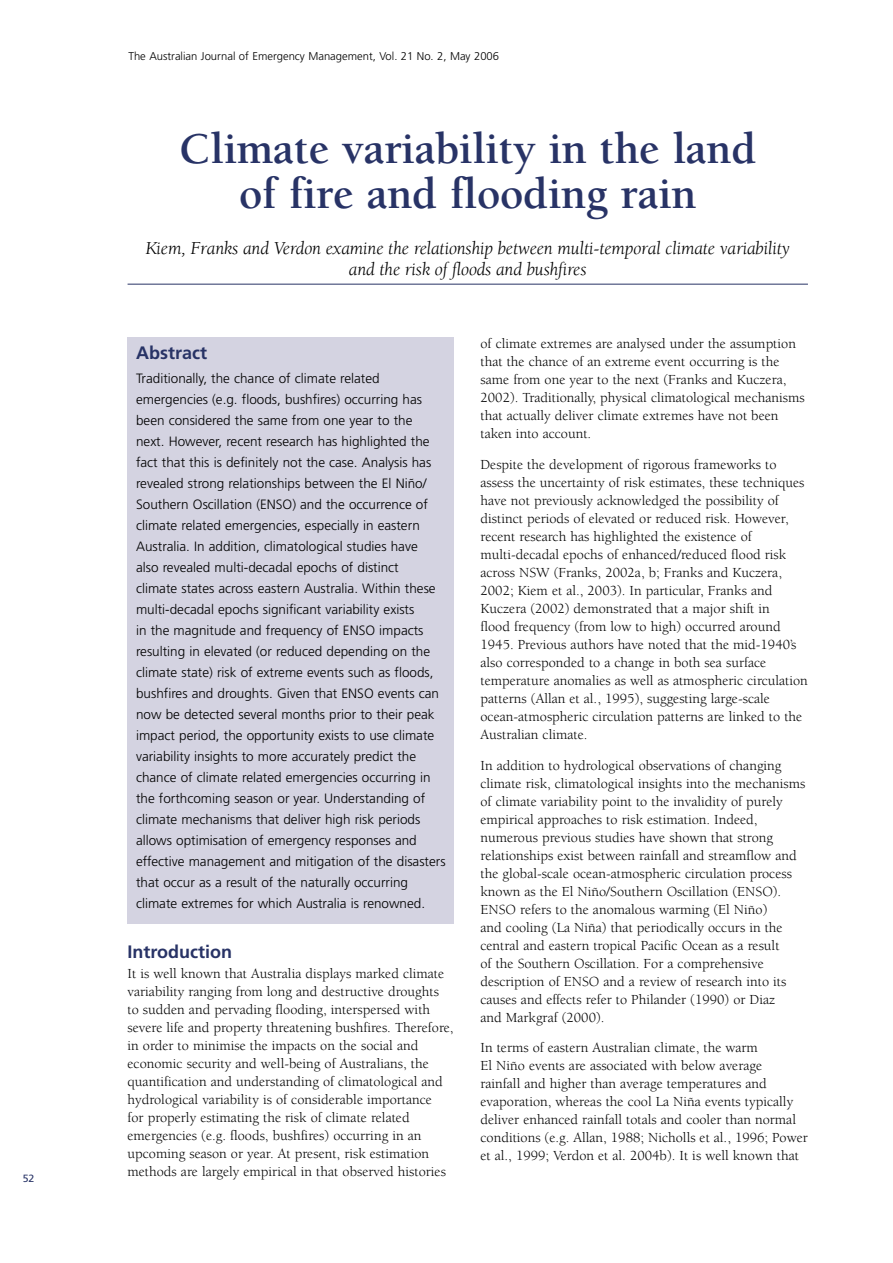
<style>
.page{position:relative;width:893px;height:1263px;background:#fff}
.page>*{position:absolute;margin:0;border:0;box-sizing:border-box;transform-origin:0 0}
.heading_1__general{font:700 45px/45px "Berkeley";letter-spacing:-.005em;color:#283366;text-align:center}
.heading_1_sub_line{font:italic 18.75px/21px "Berkeley";letter-spacing:-.01em;color:#000;text-align:center}
.t1{font:700 18px "Frutiger";color:#283366}
.body{font:14.25px/18px "Berkeley";color:#000}
.Body_no{font:14.25px/18px "Berkeley";color:#000}
.intro_text{font:300 13.5px/21px "Frutiger";color:#000}
.t2{font:300 11.25px "Frutiger";color:#000}
.t3{font:10.5px "Frutiger";color:#283366}
</style>
<div class="page">
<div style="left:128px;top:337px;width:326px;height:587px;background:#d4d3e1"></div>
<hr style="left:128px;top:284px;width:680px;height:1px;background:#283366">
<p class="t3" style="left:23px;top:1172px;width:13px">52</p>
<p class="t2" style="left:128px;top:49px;width:372px">The Australian Journal of Emergency Management, Vol. 21 No. 2, May 2006</p>
<p class="heading_1__general" style="left:179px;top:127px;width:579px">Climate variability in the land of fire and flooding rain</p>
<p class="heading_1_sub_line" style="left:145px;top:238px;width:646px">Kiem, Franks and Verdon examine the relationship between multi-temporal climate variability and the risk of floods and bushfires</p>
<p class="t1" style="left:136px;top:342px;width:72px">Abstract</p>
<p class="intro_text" style="left:136px;top:367px;width:311px">Traditionally, the chance of climate related emergencies (e.g. floods, bushfires) occurring has been considered the same from one year to the<br>next. However, recent research has highlighted the fact that this is definitely not the case. Analysis has revealed strong relationships between the El Niño/ Southern Oscillation (ENSO) and the occurrence of climate related emergencies, especially in eastern Australia. In addition, climatological studies have<br>also revealed multi-decadal epochs of distinct<br>climate states across eastern Australia. Within these multi-decadal epochs significant variability exists<br>in the magnitude and frequency of ENSO impacts resulting in elevated (or reduced depending on the climate state) risk of extreme events such as floods, bushfires and droughts. Given that ENSO events can now be detected several months prior to their peak impact period, the opportunity exists to use climate variability insights to more accurately predict the chance of climate related emergencies occurring in the forthcoming season or year. Understanding of climate mechanisms that deliver high risk periods allows optimisation of emergency responses and effective management and mitigation of the disasters that occur as a result of the naturally occurring climate extremes for which Australia is renowned.</p>
<p class="t1" style="left:128px;top:941px;width:106px">Introduction</p>
<p class="Body_no" style="left:128px;top:964px;width:328px">It is well known that Australia displays marked climate variability ranging from long and destructive droughts to sudden and pervading flooding, interspersed with severe life and property threatening bushfires. Therefore, in order to minimise the impacts on the social and economic security and well-being of Australians, the quantification and understanding of climatological and hydrological variability is of considerable importance<br>for properly estimating the risk of climate related emergencies (e.g. floods, bushfires) occurring in an upcoming season or year. At present, risk estimation methods are largely empirical in that observed histories</p>
<p class="Body_no" style="left:480px;top:335px;width:326px">of climate extremes are analysed under the assumption that the chance of an extreme event occurring is the same from one year to the next (Franks and Kuczera, 2002). Traditionally, physical climatological mechanisms that actually deliver climate extremes have not been taken into account.</p>
<p class="body" style="left:480px;top:456px;width:329px">Despite the development of rigorous frameworks to assess the uncertainty of risk estimates, these techniques have not previously acknowledged the possibility of distinct periods of elevated or reduced risk. However, recent research has highlighted the existence of multi-decadal epochs of enhanced/reduced flood risk across NSW (Franks, 2002a, b; Franks and Kuczera, 2002; Kiem et al., 2003). In particular, Franks and Kuczera (2002) demonstrated that a major shift in<br>flood frequency (from low to high) occurred around 1945. Previous authors have noted that the mid-1940’s also corresponded to a change in both sea surface temperature anomalies as well as atmospheric circulation patterns (Allan et al., 1995), suggesting large-scale ocean-atmospheric circulation patterns are linked to the Australian climate.</p>
<p class="body" style="left:480px;top:756px;width:326px">In addition to hydrological observations of changing climate risk, climatological insights into the mechanisms of climate variability point to the invalidity of purely empirical approaches to risk estimation. Indeed, numerous previous studies have shown that strong relationships exist between rainfall and streamflow and the global-scale ocean-atmospheric circulation process known as the El Niño/Southern Oscillation (ENSO).<br>ENSO refers to the anomalous warming (El Niño)<br>and cooling (La Niña) that periodically occurs in the central and eastern tropical Pacific Ocean as a result<br>of the Southern Oscillation. For a comprehensive description of ENSO and a review of research into its causes and effects refer to Philander (1990) or Diaz<br>and Markgraf (2000).</p>
<p class="body" style="left:480px;top:1039px;width:329px">In terms of eastern Australian climate, the warm<br>El Niño events are associated with below average<br>rainfall and higher than average temperatures and evaporation, whereas the cool La Niña events typically deliver enhanced rainfall totals and cooler than normal conditions (e.g. Allan, 1988; Nicholls et al., 1996; Power et al., 1999; Verdon et al. 2004b). It is well known that</p>
</div>
